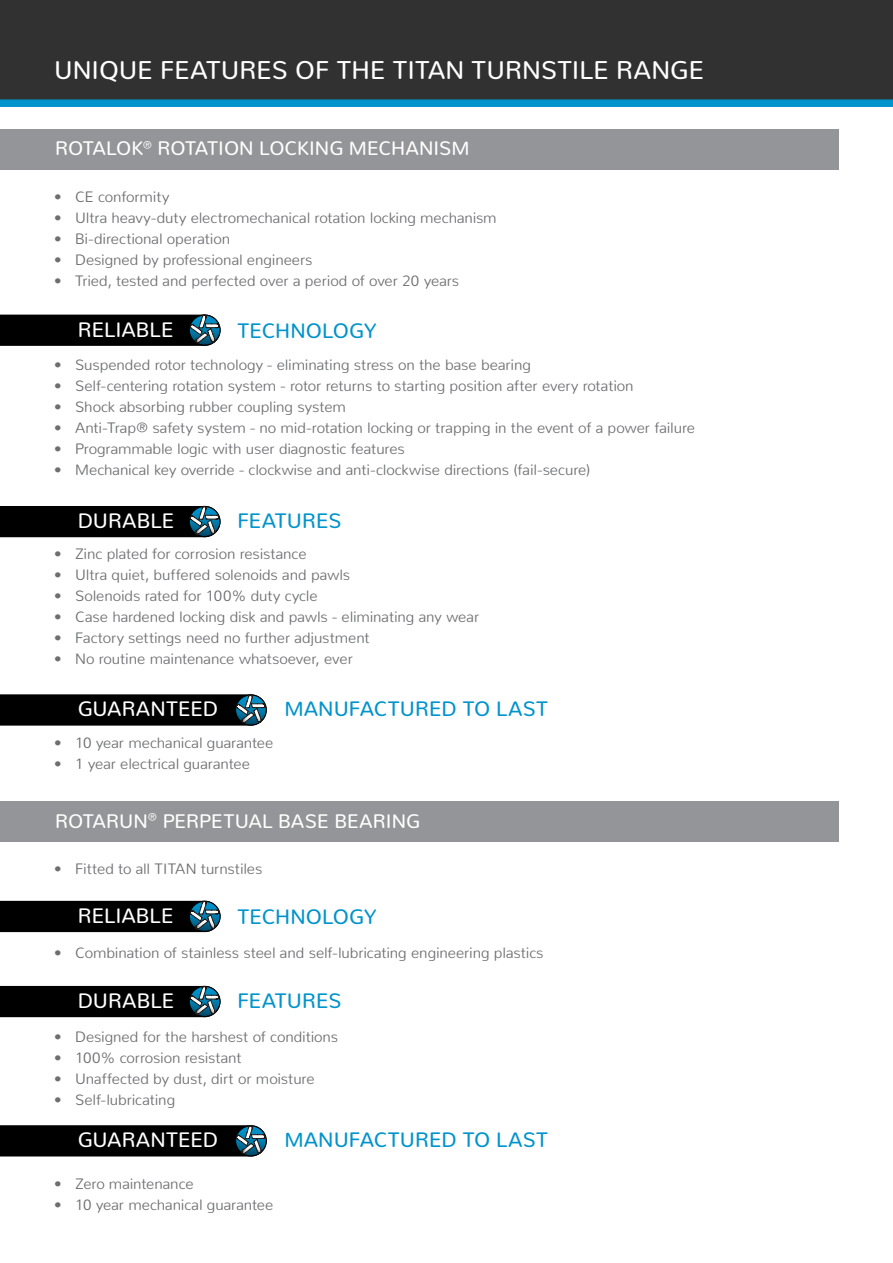
<style>
.page{position:relative;width:893px;height:1263px;background:#fff}
.page>*{position:absolute;margin:0;border:0;box-sizing:border-box;transform-origin:0 0}
.t1{font:25.5px "Nunito";letter-spacing:.005em;color:#fff}
.t2{font:20.85px "Nunito";letter-spacing:.005em;color:#0093cc}
.t3{font:20.85px "Nunito";letter-spacing:.005em;color:#fff}
.t4{font:19.5px "Nunito";color:#fff}
.t5{font:300 15px "Nunito";letter-spacing:-.005em;color:#6d6e71}
</style>
<div class="page">
<div style="left:0;top:0;width:893px;height:100px;background:#323131"></div>
<div style="left:0;top:99px;width:893px;height:8px;background:#0093cc"></div>
<svg style="left:0;top:314px;width:221px;height:32px;background:#0f1517"></svg>
<svg style="left:0;top:506px;width:221px;height:31px;background:#0a1012"></svg>
<svg style="left:0;top:694px;width:267px;height:32px;background:#0d1214"></svg>
<div style="left:0;top:129px;width:839px;height:40px;background:#939598"></div>
<svg style="left:0;top:901px;width:221px;height:31px;background:#0a1012"></svg>
<svg style="left:0;top:986px;width:221px;height:31px;background:#0a1012"></svg>
<svg style="left:0;top:1125px;width:267px;height:31px;background:#0a0f11"></svg>
<div style="left:0;top:801px;width:839px;height:41px;background:#939598"></div>
<h1 class="t1" style="left:54px;top:48px;width:652px">UNIQUE FEATURES OF THE TITAN TURNSTILE RANGE</h1>
<h3 class="t4" style="left:55px;top:131px;width:416px">ROTALOK<sup>®</sup> ROTATION LOCKING MECHANISM</h3>
<p class="t5" style="left:54px;top:184px;width:117px">• CE conformity</p>
<p class="t5" style="left:54px;top:205px;width:444px">• Ultra heavy-duty electromechanical rotation locking mechanism</p>
<p class="t5" style="left:54px;top:226px;width:178px">• Bi-directional operation</p>
<p class="t5" style="left:54px;top:247px;width:260px">• Designed by professional engineers</p>
<p class="t5" style="left:54px;top:268px;width:407px">• Tried, tested and perfected over a period of over 20 years</p>
<h2 class="t3" style="left:78px;top:312px;width:97px">RELIABLE</h2>
<h2 class="t2" style="left:237px;top:313px;width:141px">TECHNOLOGY</h2>
<p class="t5" style="left:54px;top:352px;width:478px">• Suspended rotor technology - eliminating stress on the base bearing</p>
<p class="t5" style="left:54px;top:373px;width:581px">• Self-centering rotation system - rotor returns to starting position after every rotation</p>
<p class="t5" style="left:54px;top:394px;width:293px">• Shock absorbing rubber coupling system</p>
<p class="t5" style="left:54px;top:415px;width:643px">• Anti-Trap® safety system - no mid-rotation locking or trapping in the event of a power failure</p>
<p class="t5" style="left:54px;top:436px;width:352px">• Programmable logic with user diagnostic features</p>
<p class="t5" style="left:54px;top:457px;width:538px">• Mechanical key override - clockwise and anti-clockwise directions (fail-secure)</p>
<h2 class="t3" style="left:78px;top:503px;width:98px">DURABLE</h2>
<h2 class="t2" style="left:237px;top:503px;width:106px">FEATURES</h2>
<p class="t5" style="left:54px;top:541px;width:254px">• Zinc plated for corrosion resistance</p>
<p class="t5" style="left:54px;top:562px;width:298px">• Ultra quiet, buffered solenoids and pawls</p>
<p class="t5" style="left:54px;top:583px;width:265px">• Solenoids rated for 100% duty cycle</p>
<p class="t5" style="left:54px;top:604px;width:427px">• Case hardened locking disk and pawls - eliminating any wear</p>
<p class="t5" style="left:54px;top:625px;width:317px">• Factory settings need no further adjustment</p>
<p class="t5" style="left:54px;top:646px;width:300px">• No routine maintenance whatsoever, ever</p>
<h2 class="t3" style="left:78px;top:691px;width:142px">GUARANTEED</h2>
<h2 class="t2" style="left:284px;top:691px;width:265px">MANUFACTURED TO LAST</h2>
<p class="t5" style="left:54px;top:730px;width:221px">• 10 year mechanical guarantee</p>
<p class="t5" style="left:54px;top:751px;width:198px">• 1 year electrical guarantee</p>
<h3 class="t4" style="left:55px;top:804px;width:366px">ROTARUN<sup>®</sup> PERPETUAL BASE BEARING</h3>
<p class="t5" style="left:54px;top:856px;width:210px">• Fitted to all TITAN turnstiles</p>
<h2 class="t3" style="left:78px;top:898px;width:97px">RELIABLE</h2>
<h2 class="t2" style="left:237px;top:899px;width:141px">TECHNOLOGY</h2>
<p class="t5" style="left:54px;top:940px;width:491px">• Combination of stainless steel and self-lubricating engineering plastics</p>
<h2 class="t3" style="left:78px;top:983px;width:98px">DURABLE</h2>
<h2 class="t2" style="left:237px;top:983px;width:106px">FEATURES</h2>
<p class="t5" style="left:54px;top:1024px;width:286px">• Designed for the harshest of conditions</p>
<p class="t5" style="left:54px;top:1045px;width:189px">• 100% corrosion resistant</p>
<p class="t5" style="left:54px;top:1066px;width:262px">• Unaffected by dust, dirt or moisture</p>
<p class="t5" style="left:54px;top:1087px;width:123px">• Self-lubricating</p>
<h2 class="t3" style="left:78px;top:1122px;width:142px">GUARANTEED</h2>
<h2 class="t2" style="left:284px;top:1122px;width:265px">MANUFACTURED TO LAST</h2>
<p class="t5" style="left:54px;top:1171px;width:141px">• Zero maintenance</p>
<p class="t5" style="left:54px;top:1192px;width:221px">• 10 year mechanical guarantee</p>
</div>
